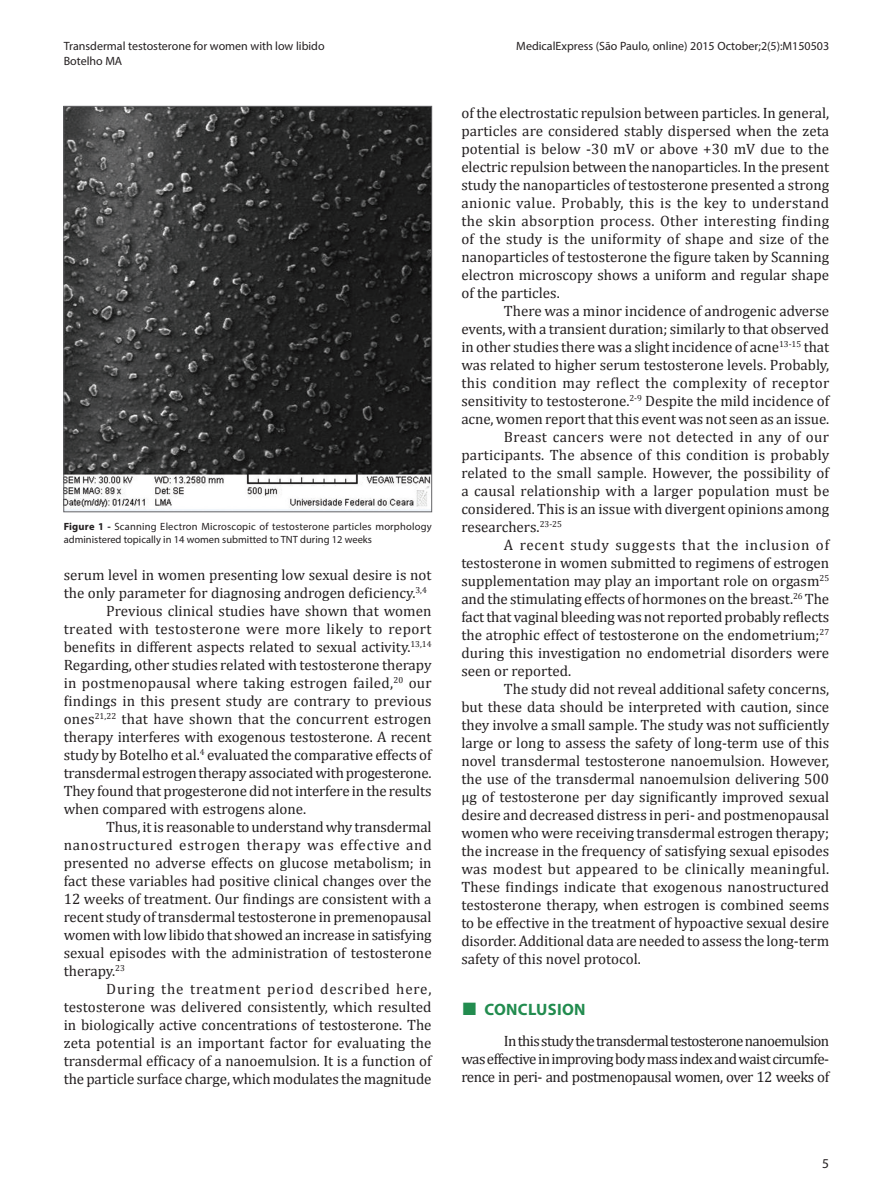
<style>
.page{position:relative;width:893px;height:1191px;background:#fff}
.page>*{position:absolute;margin:0;border:0;box-sizing:border-box;transform-origin:0 0}
.Intertítulo{font:700 16.5px "Myriad Pro";letter-spacing:.02em;color:#228c4f}
.Texto{font:15px/18px "Cambria";color:#231f20;text-align:justify}
.t1{font:13.5px "Myriad Pro";color:#231f20}
.t2{font:12px "Myriad Pro";color:#231f20}
.Legenda{font:10.5px/13.2px "Myriad Pro";letter-spacing:.01em;color:#231f20}
.s1{font-weight:700}
.s2{font-family:"Times New Roman";font-size:26.7px}
</style>
<div class="page">
<img style="left:66px;top:108px;width:364px;height:402px">
<div style="left:64px;top:106px;width:368px;height:406px;border:1px solid #636366"></div>
<p class="t2" style="left:64px;top:39px;width:262px">Transdermal testosterone for women with low libido</p>
<p class="t2" style="left:516px;top:39px;width:314px">MedicalExpress (São Paulo, online) 2015 October;2(5):M150503</p>
<p class="t2" style="left:64px;top:54px;width:60px">Botelho MA</p>
<p class="Legenda" style="left:64px;top:520px;width:369px"><span class="s1">Figure 1 -</span> Scanning Electron Microscopic of testosterone particles morphology administered topically in 14 women submitted to TNT during 12 weeks</p>
<p class="Texto" style="left:64px;top:565px;width:369px">serum level in women presenting low sexual desire is not the only parameter for diagnosing androgen deficiency.<sup>3,4</sup></p>
<p class="Texto" style="left:64px;top:601px;width:369px;text-indent:43px">Previous clinical studies have shown that women treated with testosterone were more likely to report benefits in different aspects related to sexual activity.<sup>13,14<br></sup>Regarding, other studies related with testosterone therapy in postmenopausal where taking estrogen failed,<sup>20</sup> our findings in this present study are contrary to previous ones<sup>21,22</sup> that have shown that the concurrent estrogen therapy interferes with exogenous testosterone. A recent study by Botelho et al.<sup>4</sup> evaluated the comparative effects of transdermal estrogen therapy associated with progesterone.<br>They found that progesterone did not interfere in the results when compared with estrogens alone.</p>
<p class="Texto" style="left:64px;top:817px;width:369px;text-indent:43px">Thus, it is reasonable to understand why transdermal nanostructured estrogen therapy was effective and presented no adverse effects on glucose metabolism; in fact these variables had positive clinical changes over the 12 weeks of treatment. Our findings are consistent with a recent study of transdermal testosterone in premenopausal women with low libido that showed an increase in satisfying sexual episodes with the administration of testosterone therapy.<sup>23</sup></p>
<p class="Texto" style="left:64px;top:979px;width:369px;text-indent:43px">During the treatment period described here, testosterone was delivered consistently, which resulted in biologically active concentrations of testosterone. The zeta potential is an important factor for evaluating the transdermal efficacy of a nanoemulsion. It is a function of the particle surface charge, which modulates the magnitude</p>
<p class="Texto" style="left:461px;top:104px;width:369px">of the electrostatic repulsion between particles. In general, particles are considered stably dispersed when the zeta potential is below -30 mV or above +30 mV due to the electric repulsion between the nanoparticles. In the present study the nanoparticles of testosterone presented a strong anionic value. Probably, this is the key to understand the skin absorption process. Other interesting finding of the study is the uniformity of shape and size of the nanoparticles of testosterone the figure taken by Scanning electron microscopy shows a uniform and regular shape of the particles.</p>
<p class="Texto" style="left:461px;top:302px;width:369px;text-indent:43px">There was a minor incidence of androgenic adverse events, with a transient duration; similarly to that observed in other studies there was a slight incidence of acne<sup>13-15</sup> that was related to higher serum testosterone levels. Probably, this condition may reflect the complexity of receptor sensitivity to testosterone.<sup>2-9</sup> Despite the mild incidence of acne, women report that this event was not seen as an issue.</p>
<p class="Texto" style="left:461px;top:428px;width:369px;text-indent:43px">Breast cancers were not detected in any of our participants. The absence of this condition is probably related to the small sample. However, the possibility of a causal relationship with a larger population must be considered. This is an issue with divergent opinions among researchers.<sup>23-25</sup></p>
<p class="Texto" style="left:461px;top:536px;width:369px;text-indent:43px">A recent study suggests that the inclusion of testosterone in women submitted to regimens of estrogen supplementation may play an important role on orgasm<sup>25 </sup>and the stimulating effects of hormones on the breast.<sup>26</sup> The fact that vaginal bleeding was not reported probably reflects the atrophic effect of testosterone on the endometrium;<sup>27 </sup>during this investigation no endometrial disorders were seen or reported.</p>
<p class="Texto" style="left:461px;top:680px;width:369px;text-indent:43px">The study did not reveal additional safety concerns, but these data should be interpreted with caution, since they involve a small sample. The study was not sufficiently large or long to assess the safety of long-term use of this novel transdermal testosterone nanoemulsion. However, the use of the transdermal nanoemulsion delivering 500 μg of testosterone per day significantly improved sexual desire and decreased distress in peri- and postmenopausal women who were receiving transdermal estrogen therapy; the increase in the frequency of satisfying sexual episodes was modest but appeared to be clinically meaningful.<br>These findings indicate that exogenous nanostructured testosterone therapy, when estrogen is combined seems to be effective in the treatment of hypoactive sexual desire disorder. Additional data are needed to assess the long-term safety of this novel protocol.</p>
<p class="Intertítulo" style="left:461px;top:998px;width:126px"><span class="s2">■</span> CONCLUSION</p>
<p class="Texto" style="left:461px;top:1031px;width:369px;text-indent:43px">In this study the transdermal testosterone nanoemulsion was effective in improving body mass index and waist circumfe&shy;rence in peri- and postmenopausal women, over 12 weeks of</p>
<p class="t1" style="left:822px;top:1155px;width:8px">5</p>
</div>
